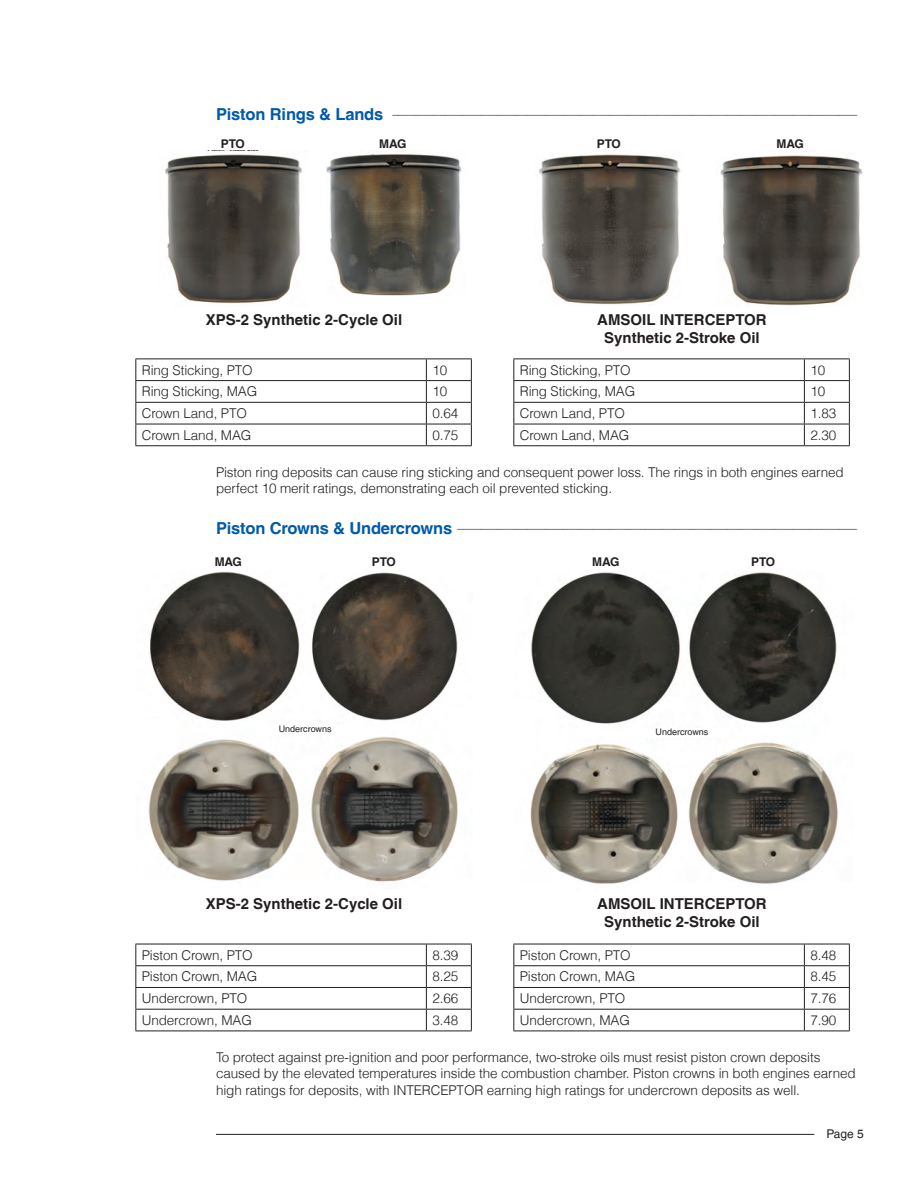
<style>
.page{position:relative;width:918px;height:1188px;background:#fff}
.page>*{position:absolute;margin:0;border:0;box-sizing:border-box;transform-origin:0 0}
.t1{font:700 15px/18px "Helvetica LT";color:#231f20}
.t2{font:300 13.5px/16.2px "Helvetica LT";letter-spacing:-.01em;color:#231f20}
.t3{font:300 12px "Helvetica LT";color:#231f20}
.t4{font:700 12px "Helvetica LT";letter-spacing:-.01em;color:#231f20}
.t5{font:12px "Helvetica LT";color:#231f20}
.t6{font:9px "Helvetica LT";color:#231f20}
.s1{font-weight:700;font-size:16.5px;color:#015aaa}
</style>
<div class="page">
<hr style="left:216px;top:1134px;width:598px;height:1px;background:#231f20">
<hr style="left:135px;top:358px;width:291px;height:1px;background:#231f20">
<hr style="left:426px;top:358px;width:46px;height:1px;background:#231f20">
<hr style="left:135px;top:380px;width:291px;height:1px;background:#231f20">
<hr style="left:426px;top:380px;width:46px;height:1px;background:#231f20">
<hr style="left:135px;top:402px;width:291px;height:1px;background:#231f20">
<hr style="left:426px;top:402px;width:46px;height:1px;background:#231f20">
<hr style="left:135px;top:424px;width:291px;height:1px;background:#231f20">
<svg style="left:135px;top:359px;width:1px;height:86px"></svg>
<hr style="left:426px;top:424px;width:46px;height:1px;background:#231f20">
<svg style="left:426px;top:359px;width:1px;height:86px"></svg>
<svg style="left:471px;top:359px;width:1px;height:86px"></svg>
<hr style="left:135px;top:445px;width:291px;height:1px;background:#231f20">
<hr style="left:426px;top:445px;width:46px;height:1px;background:#231f20">
<hr style="left:513px;top:358px;width:291px;height:1px;background:#231f20">
<hr style="left:804px;top:358px;width:46px;height:1px;background:#231f20">
<hr style="left:513px;top:380px;width:291px;height:1px;background:#231f20">
<hr style="left:804px;top:380px;width:46px;height:1px;background:#231f20">
<hr style="left:513px;top:402px;width:291px;height:1px;background:#231f20">
<hr style="left:804px;top:402px;width:46px;height:1px;background:#231f20">
<hr style="left:513px;top:424px;width:291px;height:1px;background:#231f20">
<svg style="left:513px;top:359px;width:1px;height:86px"></svg>
<hr style="left:804px;top:424px;width:46px;height:1px;background:#231f20">
<svg style="left:804px;top:359px;width:1px;height:86px"></svg>
<svg style="left:849px;top:359px;width:1px;height:86px"></svg>
<hr style="left:513px;top:445px;width:291px;height:1px;background:#231f20">
<hr style="left:804px;top:445px;width:46px;height:1px;background:#231f20">
<img style="left:720px;top:155px;width:143px;height:151px">
<img style="left:539px;top:154px;width:142px;height:151px">
<img style="left:326px;top:152px;width:136px;height:144px">
<img style="left:165px;top:154px;width:137px;height:150px">
<hr style="left:135px;top:944px;width:291px;height:1px;background:#231f20">
<hr style="left:426px;top:944px;width:46px;height:1px;background:#231f20">
<hr style="left:135px;top:965px;width:291px;height:1px;background:#231f20">
<hr style="left:426px;top:965px;width:46px;height:1px;background:#231f20">
<hr style="left:135px;top:987px;width:291px;height:1px;background:#231f20">
<hr style="left:426px;top:987px;width:46px;height:1px;background:#231f20">
<hr style="left:135px;top:1009px;width:291px;height:1px;background:#231f20">
<svg style="left:135px;top:944px;width:1px;height:87px"></svg>
<hr style="left:426px;top:1009px;width:46px;height:1px;background:#231f20">
<svg style="left:426px;top:944px;width:1px;height:87px"></svg>
<svg style="left:471px;top:944px;width:1px;height:87px"></svg>
<hr style="left:135px;top:1031px;width:291px;height:1px;background:#231f20">
<hr style="left:426px;top:1031px;width:46px;height:1px;background:#231f20">
<hr style="left:513px;top:944px;width:291px;height:1px;background:#231f20">
<hr style="left:804px;top:944px;width:46px;height:1px;background:#231f20">
<hr style="left:513px;top:965px;width:291px;height:1px;background:#231f20">
<hr style="left:804px;top:965px;width:46px;height:1px;background:#231f20">
<hr style="left:513px;top:987px;width:291px;height:1px;background:#231f20">
<hr style="left:804px;top:987px;width:46px;height:1px;background:#231f20">
<hr style="left:513px;top:1009px;width:291px;height:1px;background:#231f20">
<svg style="left:513px;top:944px;width:1px;height:87px"></svg>
<hr style="left:804px;top:1009px;width:46px;height:1px;background:#231f20">
<svg style="left:804px;top:944px;width:1px;height:87px"></svg>
<svg style="left:849px;top:944px;width:1px;height:87px"></svg>
<hr style="left:513px;top:1031px;width:291px;height:1px;background:#231f20">
<hr style="left:804px;top:1031px;width:46px;height:1px;background:#231f20">
<img style="left:148px;top:572px;width:310px;height:310px">
<img style="left:530px;top:572px;width:308px;height:312px">
<div style="left:258px;top:725px;width:95px;height:10px;background:#fff"></div>
<div style="left:634px;top:728px;width:95px;height:10px;background:#fff"></div>
<p class="t3" style="left:216px;top:103px;width:643px"><span class="s1">Piston Rings &amp; Lands</span> _______________________________________________________________________________</p>
<p class="t4" style="left:221px;top:136px;width:25px">PTO</p>
<p class="t4" style="left:379px;top:136px;width:29px">MAG</p>
<p class="t4" style="left:597px;top:136px;width:25px">PTO</p>
<p class="t4" style="left:777px;top:136px;width:29px">MAG</p>
<p class="t1" style="left:206px;top:311px;width:198px">XPS-2 Synthetic 2-Cycle Oil</p>
<p class="t2" style="left:142px;top:362px;width:112px">Ring Sticking, PTO</p>
<p class="t2" style="left:432px;top:362px;width:16px">10</p>
<p class="t2" style="left:142px;top:383px;width:117px">Ring Sticking, MAG</p>
<p class="t2" style="left:432px;top:383px;width:16px">10</p>
<p class="t2" style="left:142px;top:405px;width:107px">Crown Land, PTO</p>
<p class="t2" style="left:432px;top:405px;width:27px">0.64</p>
<p class="t2" style="left:142px;top:427px;width:111px">Crown Land, MAG</p>
<p class="t2" style="left:432px;top:427px;width:27px">0.75</p>
<p class="t1" style="left:597px;top:311px;width:72px">AMSOIL INTE</p>
<p class="t1" style="left:604px;top:311px;width:164px;text-indent:90px">RCE PTOR<br>Synthetic 2-Stroke Oil</p>
<p class="t2" style="left:520px;top:362px;width:112px">Ring Sticking, PTO</p>
<p class="t2" style="left:810px;top:362px;width:16px">10</p>
<p class="t2" style="left:520px;top:383px;width:117px">Ring Sticking, MAG</p>
<p class="t2" style="left:810px;top:383px;width:16px">10</p>
<p class="t2" style="left:520px;top:405px;width:107px">Crown Land, PTO</p>
<p class="t2" style="left:810px;top:405px;width:27px">1.83</p>
<p class="t2" style="left:520px;top:427px;width:111px">Crown Land, MAG</p>
<p class="t2" style="left:810px;top:427px;width:27px">2.30</p>
<p class="t2" style="left:216px;top:464px;width:629px">Piston ring deposits can cause ring sticking and consequent power loss. The rings in both engines earned perfect 10 merit ratings, demonstrating each oil prevented sticking.</p>
<p class="t3" style="left:216px;top:516px;width:643px"><span class="s1">Piston Crowns &amp; Undercrowns</span> ____________________________________________________________________</p>
<p class="t4" style="left:215px;top:555px;width:29px">MAG</p>
<p class="t4" style="left:372px;top:555px;width:25px">PTO</p>
<p class="t4" style="left:592px;top:555px;width:29px">MAG</p>
<p class="t4" style="left:751px;top:555px;width:25px">PTO</p>
<p class="t6" style="left:279px;top:724px;width:54px">Undercrowns</p>
<p class="t6" style="left:656px;top:727px;width:54px">Undercrowns</p>
<p class="t1" style="left:206px;top:894px;width:198px">XPS-2 Synthetic 2-Cycle Oil</p>
<p class="t2" style="left:142px;top:947px;width:112px">Piston Crown, PTO</p>
<p class="t2" style="left:432px;top:947px;width:27px">8.39</p>
<p class="t2" style="left:142px;top:968px;width:117px">Piston Crown, MAG</p>
<p class="t2" style="left:432px;top:968px;width:27px">8.25</p>
<p class="t2" style="left:142px;top:990px;width:107px">Undercrown, PTO</p>
<p class="t2" style="left:432px;top:990px;width:27px">2.66</p>
<p class="t2" style="left:142px;top:1012px;width:112px">Undercrown, MAG</p>
<p class="t2" style="left:432px;top:1012px;width:27px">3.48</p>
<p class="t1" style="left:597px;top:894px;width:72px">AMSOIL INTE</p>
<p class="t1" style="left:604px;top:894px;width:164px;text-indent:90px">RCE PTOR<br>Synthetic 2-Stroke Oil</p>
<p class="t2" style="left:520px;top:947px;width:112px">Piston Crown, PTO</p>
<p class="t2" style="left:810px;top:947px;width:27px">8.48</p>
<p class="t2" style="left:520px;top:968px;width:117px">Piston Crown, MAG</p>
<p class="t2" style="left:810px;top:968px;width:27px">8.45</p>
<p class="t2" style="left:520px;top:990px;width:107px">Undercrown, PTO</p>
<p class="t2" style="left:810px;top:990px;width:27px">7.76</p>
<p class="t2" style="left:520px;top:1012px;width:112px">Undercrown, MAG</p>
<p class="t2" style="left:810px;top:1012px;width:27px">7.90</p>
<p class="t2" style="left:216px;top:1049px;width:641px">To protect against pre-ignition and poor performance, two-stroke oils must resist piston crown deposits caused by the elevated temperatures inside the combustion chamber. Piston crowns in both engines earned high ratings for deposits, with INTERCEPTOR earning high ratings for undercrown deposits as well.</p>
<p class="t5" style="left:826px;top:1127px;width:39px">Page 5</p>
</div>
